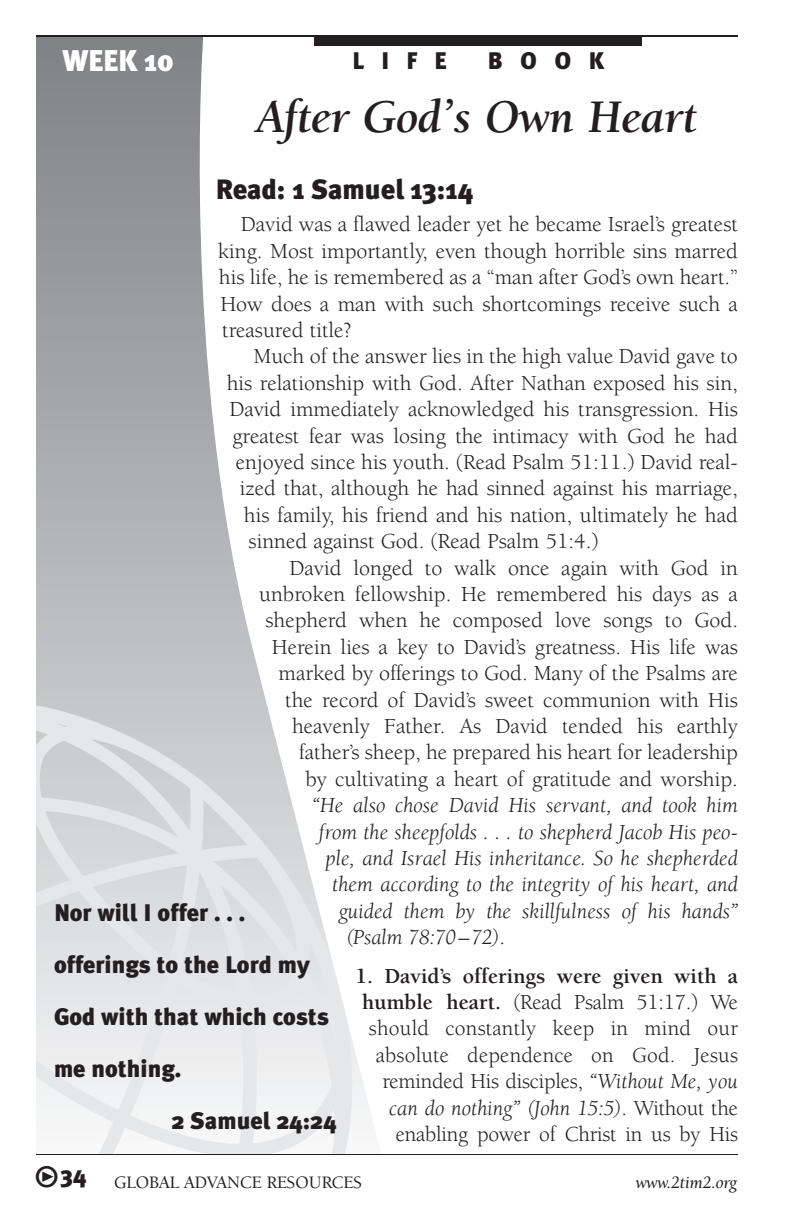
<style>
.page{position:relative;width:792px;height:1224px;background:#fff}
.page>*{position:absolute;margin:0;border:0;box-sizing:border-box;transform-origin:0 0}
.t1{font:italic 700 48px "Berkeley Oldstyle IT Cby BT";color:#231f20}
.t2{font:900 30px "Meta";color:#fff}
.t3{font:900 28px "Meta";color:#231f20}
.t4{font:900 24px "Meta Plus";color:#231f20}
.t5{font:24px "Meta Black Caps";letter-spacing:.72em;color:#231f20}
.t6{font:22px/26.4px "Berkeley";color:#231f20;text-align:justify}
.t7{font:italic 22px "Berkeley";color:#231f20}
.t8{font:500 18px "Berkeley Oldstyle IT Cby BT";color:#231f20}
.t9{font:18px "Berkeley Oldstyle IT Cby BT Med Ital";color:#231f20}
.s1{font-style:normal}
.s2{font-weight:700}
.s3{font-style:italic}
.s4{font-family:"Meta Black Italic Expert";font-weight:400;font-size:29px}
</style>
<div class="page">
<svg style="left:36px;top:37px;width:336px;height:1081px"></svg>
<svg style="left:36px;top:978px;width:319px;height:176px;fill:#ebebed"></svg>
<svg style="left:36px;top:691px;width:301px;height:287px;background:#dddee0"></svg>
<hr style="left:36px;top:35px;width:702px;height:2px;background:#231f20">
<div style="left:314px;top:36px;width:328px;height:10px;background:#231f20"></div>
<hr style="left:36px;top:1154px;width:702px;height:1px;background:#231f20">
<h2 class="t2" style="left:63px;top:49px;width:113px">WEEK 10</h2>
<p class="t5" style="left:352px;top:46px;width:96px">LIFE</p>
<p class="t5" style="left:488px;top:46px;width:118px">BOOK</p>
<h1 class="t1" style="left:257px;top:99px;width:443px">After God’s Own Heart</h1>
<p class="t3" style="left:216px;top:178px;width:259px">Read: 1 Samuel 13:14</p>
<p class="t6" style="left:218px;top:213px;width:522px;text-indent:23px">David was a flawed leader yet he became Israel’s greatest king. Most importantly, even though horrible sins marred his life, he is remembered as a “man after God’s own heart.” How does a man with such shortcomings receive such a treasured title?</p>
<p class="t6" style="left:254px;top:345px;width:486px">Much of the answer lies in the high value David gave to</p>
<p class="t6" style="left:227px;top:372px;width:513px">his relationship with God. After Nathan exposed his sin,</p>
<p class="t6" style="left:229px;top:398px;width:510px">David immediately acknowledged his transgression. His</p>
<p class="t6" style="left:232px;top:424px;width:507px">greatest fear was losing the intimacy with God he had</p>
<p class="t6" style="left:236px;top:451px;width:504px">enjoyed since his youth. (Read Psalm 51:11.) David real-</p>
<p class="t6" style="left:240px;top:477px;width:500px">ized that, although he had sinned against his marriage,</p>
<p class="t6" style="left:244px;top:504px;width:496px">his family, his friend and his nation, ultimately he had</p>
<p class="t6" style="left:249px;top:530px;width:352px">sinned against God. (Read Psalm 51:4.)</p>
<p class="t6" style="left:289px;top:556px;width:450px">David longed to walk once again with God in</p>
<p class="t6" style="left:259px;top:583px;width:480px">unbroken fellowship. He remembered his days as a</p>
<p class="t6" style="left:265px;top:609px;width:474px">shepherd when he composed love songs to God.</p>
<p class="t6" style="left:272px;top:636px;width:468px">Herein lies a key to David’s greatness. His life was</p>
<p class="t6" style="left:279px;top:662px;width:461px">marked by offerings to God. Many of the Psalms are</p>
<p class="t6" style="left:285px;top:688px;width:454px">the record of David’s sweet communion with His</p>
<p class="t6" style="left:292px;top:715px;width:447px">heavenly Father. As David tended his earthly</p>
<p class="t6" style="left:299px;top:741px;width:441px">father’s sheep, he prepared his heart for leadership</p>
<p class="t6" style="left:305px;top:768px;width:434px">by cultivating a heart of gratitude and worship.</p>
<p class="t7" style="left:312px;top:797px;width:427px">“He also chose David His servant, and took him</p>
<p class="t7" style="left:319px;top:823px;width:421px">from the sheepfolds . . . to shepherd Jacob His peo-</p>
<p class="t7" style="left:326px;top:849px;width:414px">ple, and Israel His inheritance. So he shepherded</p>
<p class="t7" style="left:332px;top:876px;width:407px">them according to the integrity of his heart, and</p>
<p class="t7" style="left:339px;top:902px;width:400px">guided them by the skillfulness of his hands”</p>
<p class="t7" style="left:346px;top:929px;width:161px">(Psalm 78:70–72)<span class="s1">.</span></p>
<p class="t6" style="left:356px;top:964px;width:384px;text-align:right"><span class="s2">1. David’s offerings were given with a humble heart.</span> (Read Psalm 51:17.) We should constantly keep in mind our absolute dependence on God. Jesus reminded His disciples, <span class="s3">“Without Me, you can do nothing” (John 15:5)</span>. Without the enabling power of Christ in us by His</p>
<p class="t4" style="left:54px;top:904px;width:193px">Nor will I offer . . .</p>
<p class="t4" style="left:54px;top:956px;width:257px">offerings to the Lord my</p>
<p class="t4" style="left:54px;top:1008px;width:276px">God with that which costs</p>
<p class="t4" style="left:54px;top:1060px;width:129px">me nothing.</p>
<p class="t4" style="left:171px;top:1112px;width:167px">2 Samuel 24:24</p>
<p class="t8" style="left:35px;top:1175px;width:328px"><span class="s4">w</span><sup>34</sup> GLOBAL ADVANCE RESOURCES</p>
<p class="t9" style="left:636px;top:1175px;width:103px">www.2tim2.org</p>
</div>
